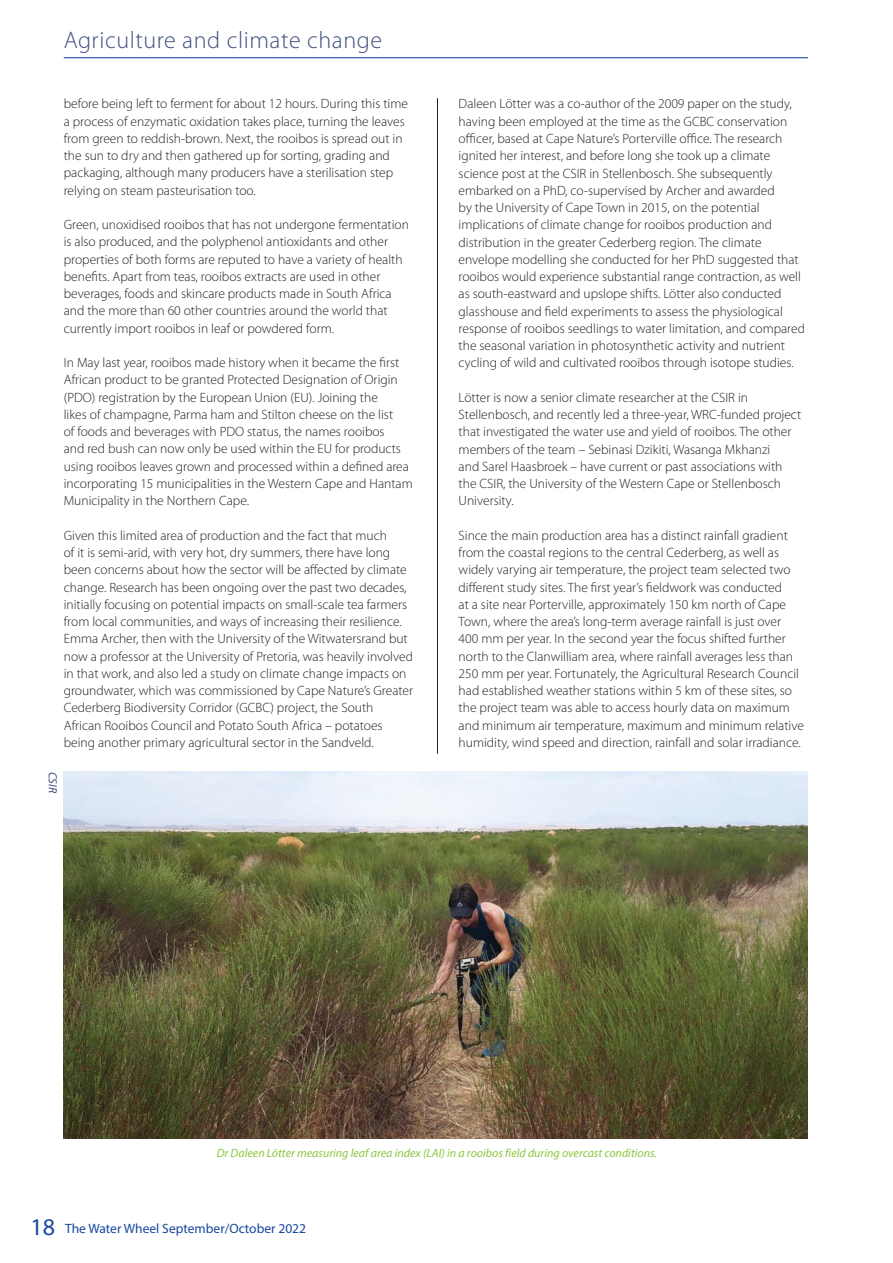
<style>
.page{position:relative;width:893px;height:1263px;background:#fff}
.page>*{position:absolute;margin:0;border:0;box-sizing:border-box;transform-origin:0 0}
.t1{font:300 24px "Myriad Pro";letter-spacing:.025em;color:#415080}
.t2{font:300 13.5px/17.2px "Myriad Pro";color:#231f20}
.t3{font:13.5px "Myriad Pro";color:#17479e}
.t4{font:italic 12px "Myriad Pro";color:#8cc63f}
.t5{font:italic 12px "Myriad Pro";color:#415080}
.s1{font-size:24px}
</style>
<div class="page">
<hr style="left:64px;top:57px;width:744px;height:1px;background:#17479e">
<hr style="left:437px;top:98px;width:1px;height:656px;background:#231f20">
<img style="left:64px;top:772px;width:744px;height:366px">
<h1 class="t1" style="left:64px;top:31px;width:320px">Agriculture and climate change</h1>
<p class="t2" style="left:64px;top:97px;width:346px">before being left to ferment for about 12 hours. During this time a process of enzymatic oxidation takes place, turning the leaves from green to reddish-brown. Next, the rooibos is spread out in the sun to dry and then gathered up for sorting, grading and packaging, although many producers have a sterilisation step relying on steam pasteurisation too.</p>
<p class="t2" style="left:64px;top:217px;width:347px">Green, unoxidised rooibos that has not undergone fermentation is also produced, and the polyphenol antioxidants and other properties of both forms are reputed to have a variety of health benefits. Apart from teas, rooibos extracts are used in other beverages, foods and skincare products made in South Africa and the more than 60 other countries around the world that currently import rooibos in leaf or powdered form.</p>
<p class="t2" style="left:64px;top:355px;width:350px">In May last year, rooibos made history when it became the first African product to be granted Protected Designation of Origin (PDO) registration by the European Union (EU). Joining the<br>likes of champagne, Parma ham and Stilton cheese on the list<br>of foods and beverages with PDO status, the names rooibos<br>and red bush can now only be used within the EU for products using rooibos leaves grown and processed within a defined area incorporating 15 municipalities in the Western Cape and Hantam Municipality in the Northern Cape.</p>
<p class="t2" style="left:64px;top:528px;width:351px">Given this limited area of production and the fact that much<br>of it is semi-arid, with very hot, dry summers, there have long been concerns about how the sector will be affected by climate change. Research has been ongoing over the past two decades, initially focusing on potential impacts on small-scale tea farmers from local communities, and ways of increasing their resilience.<br>Emma Archer, then with the University of the Witwatersrand but now a professor at the University of Pretoria, was heavily involved in that work, and also led a study on climate change impacts on groundwater, which was commissioned by Cape Nature’s Greater Cederberg Biodiversity Corridor (GCBC) project, the South African Rooibos Council and Potato South Africa – potatoes being another primary agricultural sector in the Sandveld.</p>
<p class="t5" style="left:57px;top:772px;width:23px;rotate:90deg">CSIR</p>
<p class="t2" style="left:459px;top:97px;width:348px">Daleen Lötter was a co-author of the 2009 paper on the study, having been employed at the time as the GCBC conservation officer, based at Cape Nature’s Porterville office. The research ignited her interest, and before long she took up a climate science post at the CSIR in Stellenbosch. She subsequently embarked on a PhD, co-supervised by Archer and awarded<br>by the University of Cape Town in 2015, on the potential implications of climate change for rooibos production and distribution in the greater Cederberg region. The climate envelope modelling she conducted for her PhD suggested that rooibos would experience substantial range contraction, as well as south-eastward and upslope shifts. Lötter also conducted glasshouse and field experiments to assess the physiological response of rooibos seedlings to water limitation, and compared the seasonal variation in photosynthetic activity and nutrient cycling of wild and cultivated rooibos through isotope studies.</p>
<p class="t2" style="left:459px;top:390px;width:344px">Lötter is now a senior climate researcher at the CSIR in Stellenbosch, and recently led a three-year, WRC-funded project that investigated the water use and yield of rooibos. The other members of the team – Sebinasi Dzikiti, Wasanga Mkhanzi<br>and Sarel Haasbroek – have current or past associations with the CSIR, the University of the Western Cape or Stellenbosch University.</p>
<p class="t2" style="left:459px;top:528px;width:347px">Since the main production area has a distinct rainfall gradient from the coastal regions to the central Cederberg, as well as widely varying air temperature, the project team selected two different study sites. The first year’s fieldwork was conducted<br>at a site near Porterville, approximately 150 km north of Cape Town, where the area’s long-term average rainfall is just over 400 mm per year. In the second year the focus shifted further north to the Clanwilliam area, where rainfall averages less than 250 mm per year. Fortunately, the Agricultural Research Council had established weather stations within 5 km of these sites, so the project team was able to access hourly data on maximum and minimum air temperature, maximum and minimum relative humidity, wind speed and direction, rainfall and solar irradiance.</p>
<p class="t4" style="left:217px;top:1148px;width:442px">Dr Daleen Lötter measuring leaf area index (LAI) in a rooibos field during overcast conditions.</p>
<p class="t3" style="left:30px;top:1223px;width:277px"><span class="s1">18</span> The Water Wheel September/October 2022</p>
</div>
